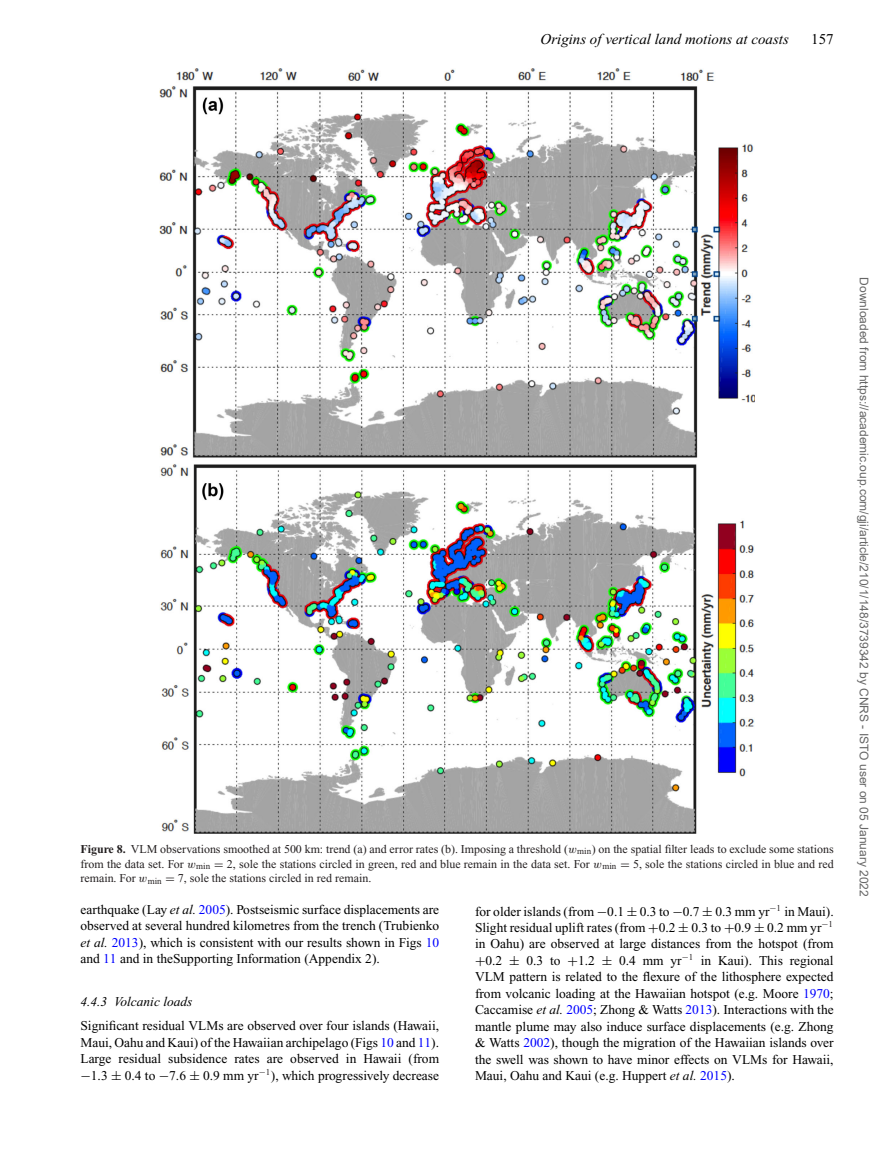
<style>
.page{position:relative;width:893px;height:1174px;background:#fff}
.page>*{position:absolute;margin:0;border:0;box-sizing:border-box;transform-origin:0 0}
.t1{font:italic 15px "Times New Roman";color:#000}
.t2{font:15px "Times New Roman";color:#000}
.t3{font:13.5px/16.5px "Times New Roman";color:#000;text-align:justify}
.t4{font:italic 13.5px "Times New Roman";color:#000}
.t5{font:12px/15px "Times New Roman";color:#231f20;text-align:justify}
.t6{font:12px "Arial";color:#666}
.s1{font-weight:700}
.s2{font-family:"RMTMI"}
.s3{font-family:"MTSY"}
.s4{font-style:italic}
.s5{color:#00f}
</style>
<div class="page">
<img style="left:159px;top:69px;width:596px;height:764px">
<p class="t1" style="left:541px;top:33px;width:250px">Origins of vertical land motions at coasts</p>
<p class="t2" style="left:811px;top:33px;width:24px">157</p>
<p class="t5" style="left:80px;top:842px;width:755px"><span class="s1">Figure 8.</span> VLM observations smoothed at 500 km: trend (a) and error rates (b). Imposing a threshold (<span class="s2">w</span><sub>min</sub>) on the spatial filter leads to exclude some stations from the data set. For <span class="s2">w</span><sub>min</sub> <span class="s3">=</span> 2, sole the stations circled in green, red and blue remain in the data set. For <span class="s2">w</span><sub>min</sub> <span class="s3">=</span> 5, sole the stations circled in blue and red remain. For <span class="s2">w</span><sub>min</sub> <span class="s3">=</span> 7, sole the stations circled in red remain.</p>
<p class="t3" style="left:80px;top:902px;width:360px">earthquake (Lay <span class="s4">et al.</span> <span class="s5">2005</span>). Postseismic surface displacements are observed at several hundred kilometres from the trench (Trubienko <span class="s4">et al.</span> <span class="s5">2013</span>), which is consistent with our results shown in Figs <span class="s5">10 </span>and <span class="s5">11</span> and in theSupporting Information (Appendix 2).</p>
<p class="t4" style="left:80px;top:996px;width:114px">4.4.3 Volcanic loads</p>
<p class="t3" style="left:80px;top:1018px;width:360px">Significant residual VLMs are observed over four islands (Hawaii, Maui, Oahu and Kaui) of the Hawaiian archipelago (Figs <span class="s5">10</span> and <span class="s5">11</span>).<br>Large residual subsidence rates are observed in Hawaii (from <span class="s3">−</span>1.3 <span class="s3">±</span> 0.4 to <span class="s3">−</span>7.6 <span class="s3">±</span> 0.9 mm yr<sup>−</sup><sup>1</sup>), which progressively decrease</p>
<p class="t3" style="left:475px;top:904px;width:360px">for older islands (from <span class="s3">−</span>0.1 <span class="s3">±</span> 0.3 to <span class="s3">−</span>0.7 <span class="s3">±</span> 0.3 mm yr<sup>−</sup><sup>1</sup> in Maui).<br>Slight residual uplift rates (from <span class="s3">+</span>0.2 <span class="s3">±</span> 0.3 to <span class="s3">+</span>0.9 <span class="s3">±</span> 0.2 mm yr<sup>−</sup><sup>1 </sup>in Oahu) are observed at large distances from the hotspot (from <span class="s3">+</span>0.2 <span class="s3">±</span> 0.3 to <span class="s3">+</span>1.2 <span class="s3">±</span> 0.4 mm yr<sup>−</sup><sup>1</sup> in Kaui). This regional VLM pattern is related to the flexure of the lithosphere expected from volcanic loading at the Hawaiian hotspot (e.g. Moore <span class="s5">1970</span>; Caccamise <span class="s4">et al.</span> <span class="s5">2005</span>; Zhong &amp; Watts <span class="s5">2013</span>). Interactions with the mantle plume may also induce surface displacements (e.g. Zhong &amp; Watts <span class="s5">2002</span>), though the migration of the Hawaiian islands over the swell was shown to have minor effects on VLMs for Hawaii, Maui, Oahu and Kaui (e.g. Huppert <span class="s4">et al.</span> <span class="s5">2015</span>).</p>
<p class="t6" style="left:868px;top:277px;width:621px;rotate:90deg">Downloaded from https://academic.oup.com/gji/article/210/1/148/3739342 by CNRS - ISTO user on 05 January 2022</p>
</div>
